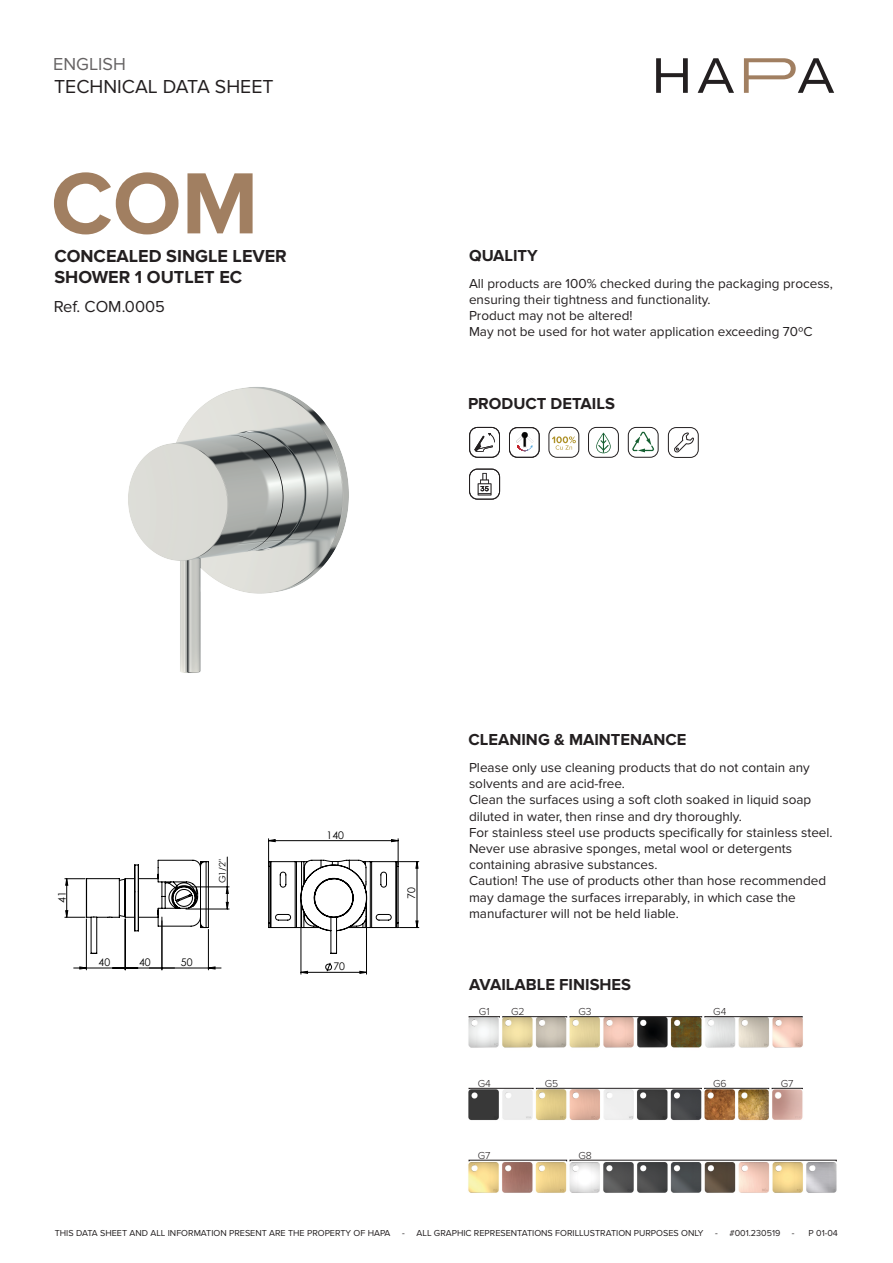
<style>
.page{position:relative;width:893px;height:1263px;background:#fff}
.page>*{position:absolute;margin:0;border:0;box-sizing:border-box;transform-origin:0 0}
.t1{font:700 90px "Proxima Nova";color:#a17f61}
.t2{font:19.5px "Proxima Nova";color:#231f20}
.t3{font:700 18px/21.6px "Proxima Nova";color:#231f20}
.t4{font:18px "Proxima Nova";color:rgb(35 31 32/.7)}
.t5{font:700 16.5px "Proxima Nova";color:#231f20}
.t6{font:16.5px "Proxima Nova";color:#231f20}
.t7{font:13.5px/16.2px "Proxima Nova";color:#231f20}
.t8{font:300 10.5px "Proxima Nova";color:#231f20}
.t9{font:10.5px "Century Gothic";color:#000}
.t10{font:9px "Proxima Nova";color:#231f20}
.t11{font:8.85px "Century Gothic";color:#000}
</style>
<div class="page">
<img style="left:468px;top:1016px;width:369px;height:177px">
<svg style="left:698px;top:58px;width:36px;height:35px"></svg>
<svg style="left:744px;top:58px;width:90px;height:35px"></svg>
<svg style="left:656px;top:58px;width:32px;height:35px"></svg>
<div style="left:469px;top:1088px;width:64px;height:1px;border:1px solid #231f20"></div>
<div style="left:536px;top:1088px;width:165px;height:1px;border:1px solid #231f20"></div>
<div style="left:704px;top:1088px;width:65px;height:1px;border:1px solid #231f20"></div>
<div style="left:772px;top:1088px;width:30px;height:1px;border:1px solid #231f20"></div>
<div style="left:570px;top:1016px;width:132px;height:1px;border:1px solid #231f20"></div>
<div style="left:503px;top:1016px;width:64px;height:1px;border:1px solid #231f20"></div>
<div style="left:469px;top:1016px;width:31px;height:1px;border:1px solid #231f20"></div>
<div style="left:705px;top:1016px;width:97px;height:1px;border:1px solid #231f20"></div>
<div style="left:628px;top:427px;width:30px;height:31px;border:1px solid #231f20;border-radius:8px"></div>
<svg style="left:632px;top:431px;width:22px;height:21px"></svg>
<div style="left:588px;top:427px;width:31px;height:31px;border:1px solid #231f20;border-radius:8px"></div>
<svg style="left:596px;top:432px;width:15px;height:21px"></svg>
<div style="left:548px;top:427px;width:31px;height:31px;border:1px solid #231f20;border-radius:8px"></div>
<svg style="left:552px;top:436px;width:24px;height:14px"></svg>
<div style="left:668px;top:427px;width:31px;height:31px;border:1px solid #231f20;border-radius:8px"></div>
<svg style="left:674px;top:432px;width:20px;height:21px"></svg>
<svg style="left:65px;top:839px;width:354px;height:135px"></svg>
<img style="left:128px;top:387px;width:221px;height:286px">
<svg style="left:516px;top:432px;width:17px;height:18px"></svg>
<div style="left:509px;top:427px;width:31px;height:31px;border:1px solid #231f20;border-radius:8px"></div>
<div style="left:469px;top:427px;width:31px;height:31px;border:1px solid #231f20;border-radius:8px"></div>
<svg style="left:474px;top:433px;width:21px;height:19px"></svg>
<div style="left:469px;top:469px;width:31px;height:30px;border:1px solid #231f20;border-radius:8px"></div>
<svg style="left:478px;top:473px;width:13px;height:22px"></svg>
<h3 class="t4" style="left:53px;top:54px;width:74px">ENGLISH</h3>
<h2 class="t2" style="left:54px;top:76px;width:221px">TECHNICAL DATA SHEET</h2>
<h1 class="t1" style="left:51px;top:152px;width:209px">COM</h1>
<h3 class="t3" style="left:54px;top:245px;width:234px">CONCEALED SINGLE LEVER<br>SHOWER 1 OUTLET EC</h3>
<p class="t6" style="left:54px;top:297px;width:113px">Ref. COM.0005</p>
<p class="t5" style="left:469px;top:246px;width:70px">QUALITY</p>
<p class="t7" style="left:469px;top:275px;width:365px">All products are 100% checked during the packaging process, ensuring their tightness and functionality.<br>Product may not be altered!<br>May not be used for hot water application exceeding 70ºC</p>
<p class="t5" style="left:468px;top:394px;width:148px">PRODUCT DETAILS</p>
<p class="t9" style="left:55px;top:903px;width:13px;rotate:-90deg">41</p>
<p class="t11" style="left:216px;top:883px;width:25px;rotate:-90deg">G1/2"</p>
<p class="t9" style="left:99px;top:955px;width:13px">40</p>
<p class="t9" style="left:139px;top:955px;width:13px">40</p>
<p class="t9" style="left:181px;top:955px;width:13px">50</p>
<p class="t9" style="left:327px;top:827px;width:19px">140</p>
<p class="t9" style="left:333px;top:959px;width:13px">70</p>
<p class="t9" style="left:404px;top:899px;width:13px;rotate:-90deg">70</p>
<p class="t5" style="left:469px;top:730px;width:219px">CLEANING &amp; MAINTENANCE</p>
<p class="t7" style="left:469px;top:760px;width:365px">Please only use cleaning products that do not contain any solvents and are acid-free.<br>Clean the surfaces using a soft cloth soaked in liquid soap diluted in water, then rinse and dry thoroughly.<br>For stainless steel use products specifically for stainless steel.<br>Never use abrasive sponges, metal wool or detergents containing abrasive substances.<br>Caution! The use of products other than hose recommended may damage the surfaces irreparably, in which case the manufacturer will not be held liable.</p>
<p class="t5" style="left:469px;top:975px;width:164px">AVAILABLE FINISHES</p>
<p class="t8" style="left:479px;top:1004px;width:12px">G1</p>
<p class="t8" style="left:511px;top:1004px;width:15px">G2</p>
<p class="t8" style="left:578px;top:1004px;width:15px">G3</p>
<p class="t8" style="left:713px;top:1004px;width:15px">G4</p>
<p class="t8" style="left:478px;top:1076px;width:15px">G4</p>
<p class="t8" style="left:545px;top:1076px;width:15px">G5</p>
<p class="t8" style="left:713px;top:1076px;width:15px">G6</p>
<p class="t8" style="left:781px;top:1076px;width:14px">G7</p>
<p class="t8" style="left:478px;top:1147px;width:14px">G7</p>
<p class="t8" style="left:578px;top:1147px;width:15px">G8</p>
<p class="t10" style="left:55px;top:1228px;width:337px">THIS DATA SHEET AND ALL INFORMATION PRESENT ARE THE PROPERTY OF HAPA</p>
<p class="t10" style="left:402px;top:1228px;width:303px">- ALL GRAPHIC REPRESENTATIONS FORILLUSTRATION PURPOSES ONLY</p>
<p class="t10" style="left:715px;top:1228px;width:67px">- #001.230519</p>
<p class="t10" style="left:792px;top:1228px;width:48px">- P 01-04</p>
</div>
